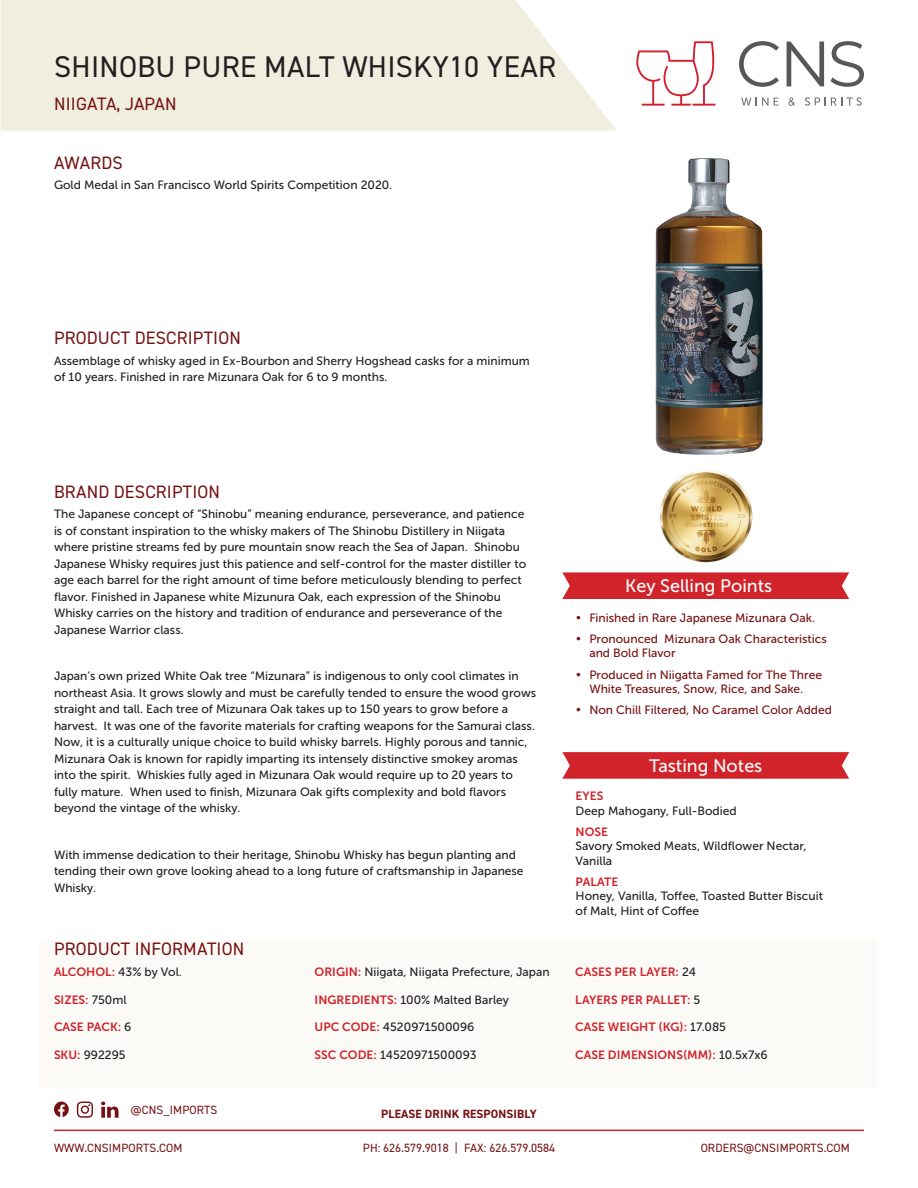
<style>
.page{position:relative;width:918px;height:1188px;background:#fff}
.page>*{position:absolute;margin:0;border:0;box-sizing:border-box;transform-origin:0 0}
.t1{font:30px "DIN2014";letter-spacing:.01em;color:#231f20}
.t2{font:18px "DIN2014";letter-spacing:.01em;color:#761113}
.t3{font:18px "Museo Sans 500";color:#fff}
.t4{font:12px/16.5px "Museo Sans 500";color:#231f20}
.t5{font:12px/21.1px "Museo Sans 500";color:#761113}
.t6{font:12px "Museo Sans 700";color:#d1232a}
.t7{font:12px "DIN2014";letter-spacing:.01em;color:#761113}
.t8{font:700 12px "DIN2014";letter-spacing:.01em;color:#761113}
.s1{font-family:"Museo Sans 700";color:#d1232a}
.s2{font-family:"Museo Sans 500";color:#231f20}
</style>
<div class="page">
<hr style="left:54px;top:1130px;width:810px;height:1px;background:#d1232a">
<svg style="left:54px;top:1102px;width:15px;height:15px"></svg>
<svg style="left:101px;top:1102px;width:18px;height:16px"></svg>
<svg style="left:77px;top:1102px;width:16px;height:16px"></svg>
<svg style="left:1px;top:0;width:615px;height:130px;fill:#efeedf"></svg>
<svg style="left:636px;top:41px;width:80px;height:65px"></svg>
<svg style="left:739px;top:41px;width:40px;height:46px"></svg>
<svg style="left:787px;top:42px;width:37px;height:44px"></svg>
<svg style="left:831px;top:41px;width:33px;height:46px"></svg>
<svg style="left:741px;top:98px;width:27px;height:8px"></svg>
<svg style="left:774px;top:98px;width:5px;height:8px"></svg>
<svg style="left:788px;top:97px;width:7px;height:9px"></svg>
<svg style="left:805px;top:97px;width:57px;height:9px"></svg>
<svg style="left:562px;top:752px;width:287px;height:27px"></svg>
<div style="left:40px;top:940px;width:838px;height:148px;background:#fbfaf7"></div>
<div style="left:562px;top:572px;width:287px;height:27px;background:#d1232a"></div>
<img style="left:655px;top:158px;width:108px;height:297px">
<img style="left:660px;top:470px;width:92px;height:92px">
<h1 class="t1" style="left:54px;top:48px;width:504px">SHINOBU PURE MALT WHISKY10 YEAR</h1>
<h2 class="t2" style="left:54px;top:93px;width:124px">NIIGATA, JAPAN</h2>
<h2 class="t2" style="left:54px;top:151px;width:70px">AWARDS</h2>
<p class="t4" style="left:54px;top:177px;width:340px">Gold Medal in San Francisco World Spirits Competition 2020.</p>
<h2 class="t2" style="left:54px;top:326px;width:188px">PRODUCT DESCRIPTION</h2>
<p class="t4" style="left:54px;top:352px;width:477px">Assemblage of whisky aged in Ex-Bourbon and Sherry Hogshead casks for a minimum of 10 years. Finished in rare Mizunara Oak for 6 to 9 months.</p>
<h2 class="t2" style="left:54px;top:480px;width:167px">BRAND DESCRIPTION</h2>
<p class="t4" style="left:54px;top:506px;width:474px">The Japanese concept of “Shinobu” meaning endurance, perseverance, and patience is of constant inspiration to the whisky makers of The Shinobu Distillery in Niigata where pristine streams fed by pure mountain snow reach the Sea of Japan. Shinobu Japanese Whisky requires just this patience and self-control for the master distiller to age each barrel for the right amount of time before meticulously blending to perfect flavor. Finished in Japanese white Mizunura Oak, each expression of the Shinobu Whisky carries on the history and tradition of endurance and perseverance of the Japanese Warrior class.</p>
<p class="t4" style="left:54px;top:668px;width:484px">Japan’s own prized White Oak tree “Mizunara” is indigenous to only cool climates in northeast Asia. It grows slowly and must be carefully tended to ensure the wood grows straight and tall. Each tree of Mizunara Oak takes up to 150 years to grow before a harvest. It was one of the favorite materials for crafting weapons for the Samurai class.<br>Now, it is a culturally unique choice to build whisky barrels. Highly porous and tannic, Mizunara Oak is known for rapidly imparting its intensely distinctive smokey aromas into the spirit. Whiskies fully aged in Mizunara Oak would require up to 20 years to fully mature. When used to finish, Mizunara Oak gifts complexity and bold flavors beyond the vintage of the whisky.</p>
<p class="t4" style="left:54px;top:847px;width:471px">With immense dedication to their heritage, Shinobu Whisky has begun planting and tending their own grove looking ahead to a long future of craftsmanship in Japanese<br>Whisky.</p>
<h2 class="t2" style="left:54px;top:938px;width:192px">PRODUCT INFORMATION</h2>
<p class="t4" style="left:54px;top:964px;width:129px"><span class="s1">ALCOHOL:</span> 43% by Vol.</p>
<p class="t6" style="left:54px;top:993px;width:74px">SIZES: <span class="s2">750ml</span></p>
<p class="t6" style="left:54px;top:1021px;width:79px">CASE PACK: <span class="s2">6</span></p>
<p class="t4" style="left:54px;top:1047px;width:73px"><span class="s1">SKU:</span> 992295</p>
<p class="t4" style="left:315px;top:964px;width:237px"><span class="s1">ORIGIN:</span> Niigata, Niigata Prefecture, Japan</p>
<p class="t4" style="left:315px;top:991px;width:196px"><span class="s1">INGREDIENTS:</span> 100% Malted Barley</p>
<p class="t4" style="left:315px;top:1019px;width:161px"><span class="s1">UPC CODE:</span> 4520971500096</p>
<p class="t4" style="left:315px;top:1047px;width:164px"><span class="s1">SSC CODE:</span> 14520971500093</p>
<h2 class="t3" style="left:625px;top:576px;width:148px">Key Selling Points</h2>
<p class="t5" style="left:589px;top:607px;width:239px">Finished in Rare Japanese Mizunara Oak.<br>Pronounced Mizunara Oak Characteristics</p>
<p class="t5" style="left:589px;top:643px;width:234px">and Bold Flavor<br>Produced in Niigatta Famed for The Three</p>
<p class="t5" style="left:589px;top:678px;width:244px">White Treasures, Snow, Rice, and Sake.<br>Non Chill Filtered, No Caramel Color Added</p>
<h2 class="t3" style="left:649px;top:756px;width:115px">Tasting Notes</h2>
<p class="t6" style="left:576px;top:789px;width:29px">EYES</p>
<p class="t4" style="left:576px;top:802px;width:162px">Deep Mahogany, Full-Bodied</p>
<p class="t6" style="left:576px;top:825px;width:34px">NOSE</p>
<p class="t4" style="left:576px;top:839px;width:233px;line-height:14.4px">Savory Smoked Meats, Wildflower Nectar,<br>Vanilla</p>
<p class="t6" style="left:576px;top:875px;width:44px">PALATE</p>
<p class="t4" style="left:576px;top:889px;width:249px;line-height:14.4px">Honey, Vanilla, Toffee, Toasted Butter Biscuit of Malt, Hint of Coffee</p>
<p class="t6" style="left:575px;top:965px;width:122px">CASES PER LAYER: <span class="s2">24</span></p>
<p class="t6" style="left:575px;top:993px;width:127px">LAYERS PER PALLET: <span class="s2">5</span></p>
<p class="t6" style="left:575px;top:1021px;width:152px">CASE WEIGHT (KG): <span class="s2">17.085</span></p>
<p class="t6" style="left:575px;top:1048px;width:194px">CASE DIMENSIONS(MM): <span class="s2">10.5x7x6</span></p>
<p class="t7" style="left:131px;top:1103px;width:88px">@CNS_IMPORTS</p>
<p class="t8" style="left:381px;top:1106px;width:157px">PLEASE DRINK RESPONSIBLY</p>
<p class="t7" style="left:54px;top:1141px;width:130px">WWW.CNSIMPORTS.COM</p>
<p class="t7" style="left:701px;top:1141px;width:151px">ORDERS@CNSIMPORTS.COM</p>
<p class="t7" style="left:363px;top:1141px;width:194px">PH: 626.579.9018 | FAX: 626.579.0584</p>
</div>
